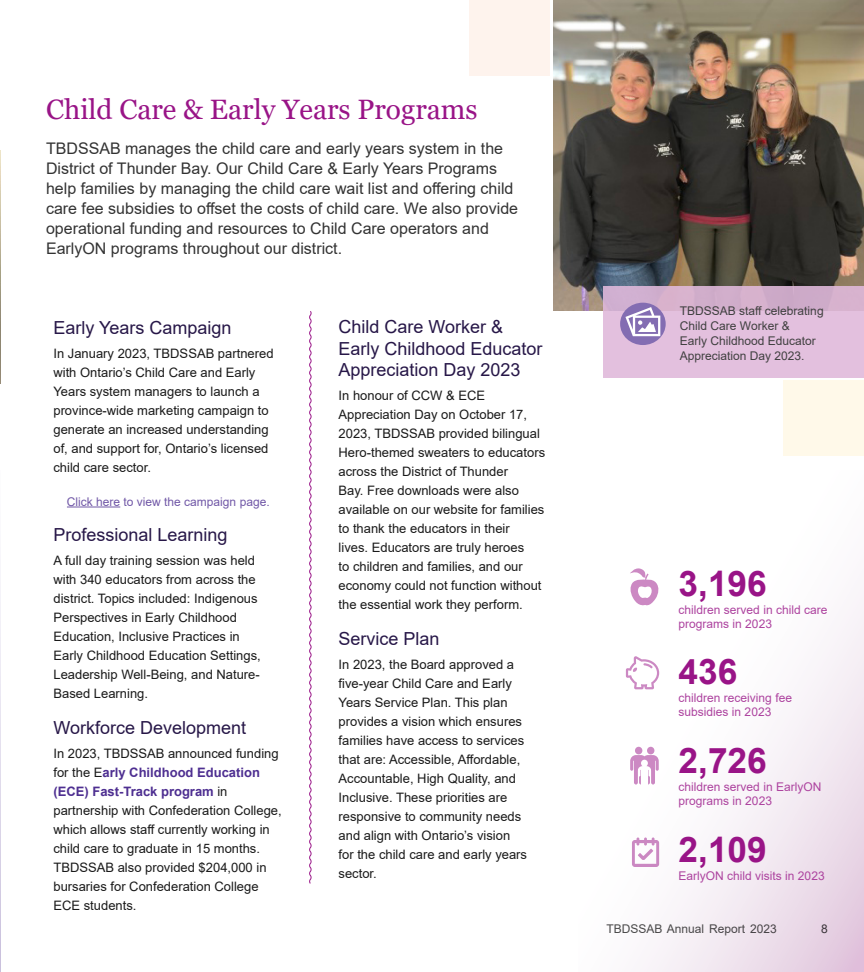
<style>
.page{position:relative;width:864px;height:972px;background:#fff}
.page>*{position:absolute;margin:0;border:0;box-sizing:border-box;transform-origin:0 0}
.t1{font:700 35.2px "Arial";color:#991487}
.Header_-_H2{font:28px "Georgia";color:#991487}
.Header_-_H2-2{font:18px/21.6px "Arial";color:#271748}
.Intro_Text{font:16px/20px "Arial";color:#333}
.t2{font:13px/19px "Arial";color:#1a1a1a}
.t3{font:12px/14px "Arial";color:#ad439f}
.t4{font:12px/15px "Arial";color:#404040}
.t5{font:12px "Arial";color:#7158a7}
.t6{font:12px "Arial";color:#4d4d4d}
.s1{font-weight:700;color:#4e2f91}
</style>
<div class="page">
<svg style="left:0;top:582px;width:1px;height:390px"></svg>
<img style="left:0;top:150px;width:1px;height:234px">
<hr style="left:0;top:70px;width:1px;height:77px;background:#fac7ba">
<svg style="left:625px;top:591px;width:239px;height:381px"></svg>
<hr style="left:67px;top:507px;width:53px;height:1px;background:#7158a7">
<svg style="left:309px;top:311px;width:3px;height:573px"></svg>
<svg style="left:630px;top:747px;width:29px;height:38px"></svg>
<svg style="left:629px;top:568px;width:31px;height:38px"></svg>
<svg style="left:632px;top:837px;width:27px;height:30px"></svg>
<svg style="left:626px;top:656px;width:33px;height:33px"></svg>
<img style="left:553px;top:0;width:311px;height:311px">
<div style="left:470px;top:0;width:80px;height:76px;background:#fef3ed"></div>
<div style="left:783px;top:380px;width:81px;height:76px;background:#fff9e9"></div>
<div style="left:604px;top:286px;width:260px;height:91px;background:linear-gradient(to bottom,#d4b1ce,#e9c6e4)"></div>
<svg style="left:620px;top:303px;width:46px;height:42px"></svg>
<svg style="left:625px;top:307px;width:35px;height:29px"></svg>
<h2 class="Header_-_H2" style="left:46px;top:92px;width:433px">Child Care &amp; Early Years Programs</h2>
<p class="Intro_Text" style="left:46px;top:138px;width:474px">TBDSSAB manages the child care and early years system in the District of Thunder Bay. Our Child Care &amp; Early Years Programs help families by managing the child care wait list and offering child care fee subsidies to offset the costs of child care. We also provide operational funding and resources to Child Care operators and EarlyON programs throughout our district.</p>
<h2 class="Header_-_H2-2" style="left:53px;top:316px;width:180px">Early Years Campaign</h2>
<p class="t2" style="left:53px;top:344px;width:222px">In January 2023, TBDSSAB partnered with Ontario’s Child Care and Early Years system managers to launch a province-wide marketing campaign to generate an increased understanding of, and support for, Ontario’s licensed child care sector.</p>
<p class="t5" style="left:67px;top:493px;width:204px">Click here to view the campaign page.</p>
<h2 class="Header_-_H2-2" style="left:53px;top:524px;width:176px">Professional Learning</h2>
<p class="t2" style="left:53px;top:551px;width:209px">A full day training session was held with 340 educators from across the district. Topics included: Indigenous Perspectives in Early Childhood Education, Inclusive Practices in Early Childhood Education Settings, Leadership Well-Being, and Nature-Based Learning.</p>
<h2 class="Header_-_H2-2" style="left:53px;top:717px;width:194px">Workforce Development</h2>
<p class="t2" style="left:53px;top:744px;width:230px">In 2023, TBDSSAB announced funding for the E<span class="s1">arly Childhood Education (ECE) Fast-Track program</span> in partnership with Confederation College, which allows staff currently working in child care to graduate in 15 months.<br>TBDSSAB also provided $204,000 in bursaries for Confederation College ECE students.</p>
<h2 class="Header_-_H2-2" style="left:339px;top:316px;width:206px">Child Care Worker &amp;<br>Early Childhood Educator<br>Appreciation Day 2023</h2>
<p class="t2" style="left:339px;top:386px;width:208px">In honour of CCW &amp; ECE<br>Appreciation Day on October 17,<br>2023, TBDSSAB provided bilingual<br>Hero-themed sweaters to educators across the District of Thunder<br>Bay. Free downloads were also available on our website for families to thank the educators in their<br>lives. Educators are truly heroes<br>to children and families, and our economy could not function without the essential work they perform.</p>
<h2 class="Header_-_H2-2" style="left:339px;top:628px;width:103px">Service Plan</h2>
<p class="t2" style="left:339px;top:655px;width:190px">In 2023, the Board approved a five-year Child Care and Early<br>Years Service Plan. This plan provides a vision which ensures families have access to services that are: Accessible, Affordable,<br>Accountable, High Quality, and<br>Inclusive. These priorities are responsive to community needs and align with Ontario’s vision for the child care and early years sector.</p>
<p class="t4" style="left:680px;top:304px;width:145px">TBDSSAB staff celebrating<br>Child Care Worker &amp;<br>Early Childhood Educator<br>Appreciation Day 2023.</p>
<p class="t1" style="left:679px;top:559px;width:90px">3,196</p>
<p class="t3" style="left:679px;top:602px;width:150px">children served in child care programs in 2023</p>
<p class="t1" style="left:679px;top:647px;width:60px">436</p>
<p class="t3" style="left:679px;top:691px;width:115px">children receiving fee subsidies in 2023</p>
<p class="t1" style="left:679px;top:736px;width:90px">2,726</p>
<p class="t3" style="left:679px;top:780px;width:144px">children served in EarlyON programs in 2023</p>
<p class="t1" style="left:679px;top:824px;width:90px">2,109</p>
<p class="t3" style="left:679px;top:868px;width:148px">EarlyON child visits in 2023</p>
<p class="t6" style="left:607px;top:920px;width:172px">TBDSSAB Annual Report 2023</p>
<p class="t4" style="left:821px;top:921px;width:8px">8</p>
</div>
